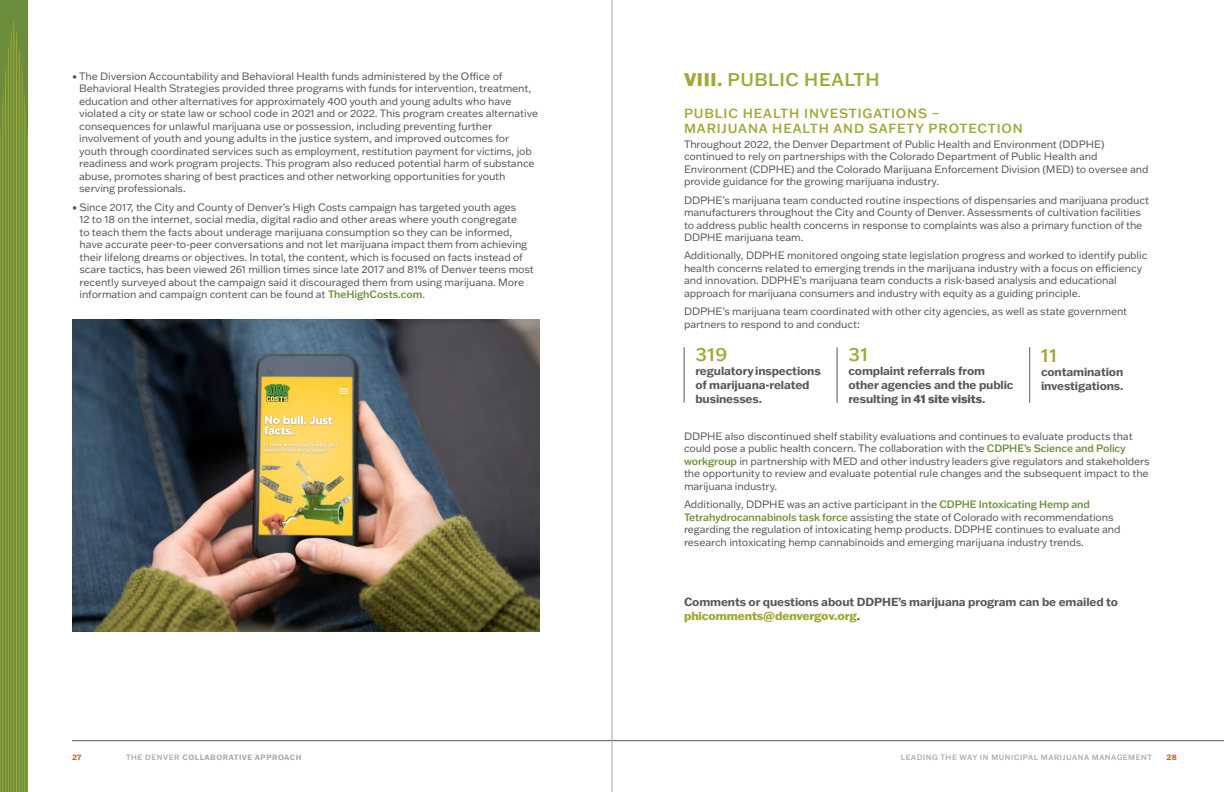
<style>
.page{position:relative;width:1224px;height:792px;background:#fff}
.page>*{position:absolute;margin:0;border:0;box-sizing:border-box;transform-origin:0 0}
.H1___Headers{font:500 18px "Franklin Gothic ATF";letter-spacing:.03em;color:#a0a837}
.Subheads_1{font:500 13px/14.5px "Franklin Gothic ATF";letter-spacing:.065em;color:#a0a837}
.Subheads_2{font:700 11.5px/14px "Franklin Gothic ATF";letter-spacing:-.01em;color:#57585a}
.Body_Copy{font:10.5px/12.5px "Franklin Gothic ATF";letter-spacing:-.01em;color:#57585a}
.t1{font:500 7.5px "Franklin Gothic ATF";letter-spacing:.065em;color:#aba8a9}
.t2{font:700 7.5px "Franklin Gothic ATF";letter-spacing:.065em;color:#aba8a9}
.t3{font:700 7.5px "Franklin Gothic ATF";color:#d95426}
.s1{font-weight:500;color:#6c8d3b}
.s2{font-weight:800}
.s3{font-weight:800;color:#a0a837}
.s4{font-weight:500}
</style>
<div class="page">
<hr style="left:684px;top:347px;width:1px;height:56px;background:#57585a">
<hr style="left:1030px;top:347px;width:1px;height:56px;background:#57585a">
<hr style="left:837px;top:347px;width:1px;height:56px;background:#57585a">
<img style="left:72px;top:320px;width:468px;height:311px">
<hr style="left:72px;top:740px;width:1152px;height:1px;background:#57585a">
<div style="left:0;top:0;width:28px;height:792px;background:#6c8d3b"></div>
<svg style="left:0;top:20px;width:28px;height:772px"></svg>
<hr style="left:612px;top:0;width:1px;height:792px;background:#a8a9ad">
<p class="Body_Copy" style="left:79px;top:70px;width:461px;text-indent:-7px">• The Diversion Accountability and Behavioral Health funds administered by the Office of Behavioral Health Strategies provided three programs with funds for intervention, treatment, education and other alternatives for approximately 400 youth and young adults who have violated a city or state law or school code in 2021 and or 2022. This program creates alternative consequences for unlawful marijuana use or possession, including preventing further involvement of youth and young adults in the justice system, and improved outcomes for youth through coordinated services such as employment, restitution payment for victims, job readiness and work program projects. This program also reduced potential harm of substance abuse, promotes sharing of best practices and other networking opportunities for youth serving professionals.</p>
<p class="Body_Copy" style="left:79px;top:200px;width:456px;text-indent:-7px">• Since 2017, the City and County of Denver’s High Costs campaign has targeted youth ages<br>12 to 18 on the internet, social media, digital radio and other areas where youth congregate<br>to teach them the facts about underage marijuana consumption so they can be informed, have accurate peer-to-peer conversations and not let marijuana impact them from achieving their lifelong dreams or objectives. In total, the content, which is focused on facts instead of scare tactics, has been viewed 261 million times since late 2017 and 81% of Denver teens most recently surveyed about the campaign said it discouraged them from using marijuana. More information and campaign content can be found at <span class="s1">TheHighCosts.com</span>.</p>
<p class="H1___Headers" style="left:684px;top:67px;width:197px"><span class="s2">VIII.</span> PUBLIC HEALTH</p>
<p class="Subheads_1" style="left:684px;top:106px;width:340px">PUBLIC HEALTH INVESTIGATIONS –<br>MARIJUANA HEALTH AND SAFETY PROTECTION</p>
<p class="Body_Copy" style="left:684px;top:138px;width:466px">Throughout 2022, the Denver Department of Public Health and Environment (DDPHE) continued to rely on partnerships with the Colorado Department of Public Health and Environment (CDPHE) and the Colorado Marijuana Enforcement Division (MED) to oversee and provide guidance for the growing marijuana industry.</p>
<p class="Body_Copy" style="left:684px;top:193px;width:467px">DDPHE’s marijuana team conducted routine inspections of dispensaries and marijuana product manufacturers throughout the City and County of Denver. Assessments of cultivation facilities to address public health concerns in response to complaints was also a primary function of the DDPHE marijuana team.</p>
<p class="Body_Copy" style="left:684px;top:249px;width:465px">Additionally, DDPHE monitored ongoing state legislation progress and worked to identify public health concerns related to emerging trends in the marijuana industry with a focus on efficiency and innovation. DDPHE’s marijuana team conducts a risk-based analysis and educational approach for marijuana consumers and industry with equity as a guiding principle.</p>
<p class="Body_Copy" style="left:684px;top:305px;width:445px">DDPHE’s marijuana team coordinated with other city agencies, as well as state government partners to respond to and conduct:</p>
<p class="H1___Headers" style="left:848px;top:342px;width:21px">31</p>
<p class="Subheads_2" style="left:848px;top:363px;width:167px">complaint referrals from other agencies and the public resulting in <span class="s2">41 site visits</span>.</p>
<p class="Body_Copy" style="left:684px;top:430px;width:467px">DDPHE also discontinued shelf stability evaluations and continues to evaluate products that could pose a public health concern. The collaboration with the <span class="s1">CDPHE’s Science and Policy workgroup</span> in partnership with MED and other industry leaders give regulators and stakeholders the opportunity to review and evaluate potential rule changes and the subsequent impact to the marijuana industry.</p>
<p class="Body_Copy" style="left:684px;top:498px;width:438px">Additionally, DDPHE was an active participant in the <span class="s1">CDPHE Intoxicating Hemp and Tetrahydrocannabinols task force</span> assisting the state of Colorado with recommendations regarding the regulation of intoxicating hemp products. DDPHE continues to evaluate and research intoxicating hemp cannabinoids and emerging marijuana industry trends.</p>
<p class="H1___Headers" style="left:695px;top:342px;width:33px">319</p>
<p class="Subheads_2" style="left:695px;top:363px;width:127px">regulatory inspections of marijuana-related businesses.</p>
<p class="H1___Headers" style="left:1041px;top:343px;width:17px">11</p>
<p class="Subheads_2" style="left:1041px;top:364px;width:84px">contamination investigations.</p>
<p class="Subheads_2" style="left:684px;top:594px;width:435px">Comments or questions about DDPHE’s marijuana program can be emailed to <span class="s3">phicomments@denvergov.org</span>.</p>
<p class="t3" style="left:72px;top:752px;width:11px">27</p>
<p class="t2" style="left:126px;top:752px;width:177px"><span class="s4">THE DENVER</span> COLLABORATIVE APPROACH</p>
<p class="t1" style="left:901px;top:752px;width:253px">LEADING THE WAY IN MUNICIPAL MARIJUANA MANAGEMENT</p>
<p class="t3" style="left:1166px;top:752px;width:12px">28</p>
</div>
